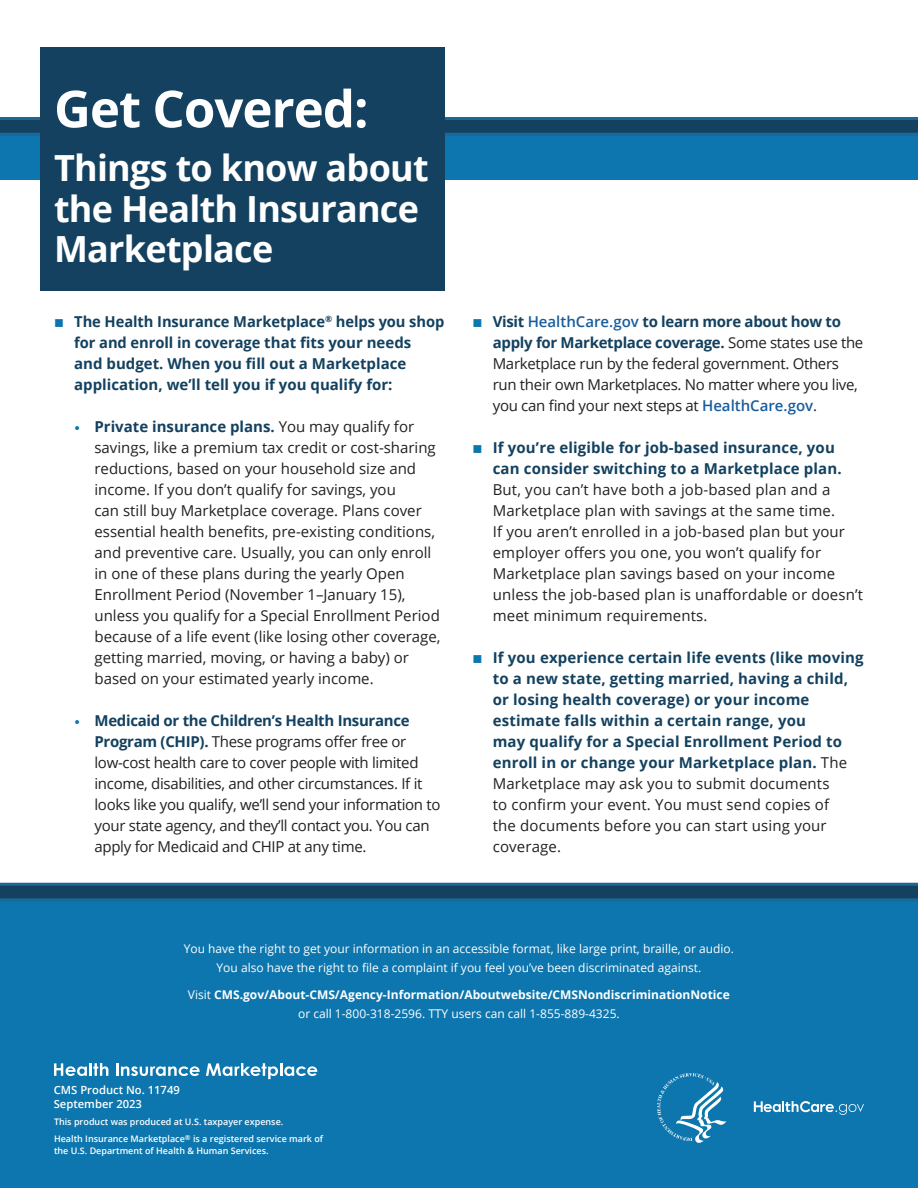
<style>
.page{position:relative;width:918px;height:1188px;background:#fff}
.page>*{position:absolute;margin:0;border:0;box-sizing:border-box;transform-origin:0 0}
.t1{font:700 51px "Open Sans";letter-spacing:-.02em;color:#fff}
.H2_-_BOX{font:700 36px/40.5px "Open Sans";letter-spacing:-.02em;color:#fff}
.t2{font:15px/21px "Open Sans";color:#231f20}
.t3{font:700 15px/21px "Open Sans";letter-spacing:.01em;color:#13415f}
.t4{font:15px/21px "Open Sans";letter-spacing:-.02em;color:#231f20}
.Disclaimer{font:12px/19.5px "Open Sans";color:#fff;text-align:center}
.Disclaimer-2{font:700 12px/19.5px "Open Sans";color:#fff;text-align:center}
.Product_Number___Date{font:600 11.25px "Open Sans";color:#fff}
.Taxpayer_Expense{font:600 9px/12px "Open Sans";color:#fff}
.s1{color:#0d76ae}
.s2{font-weight:700;color:#13415f}
.s3{font-weight:600;color:#175d9e}
.s4{font-weight:400;color:#231f20}
.s5{font-weight:400}
</style>
<div class="page">
<div style="left:0;top:890px;width:918px;height:298px;background:#0d76ae"></div>
<svg style="left:0;top:883px;width:918px;height:18px;background:#154c6e"></svg>
<svg style="left:54px;top:1063px;width:54px;height:13px"></svg>
<svg style="left:116px;top:1063px;width:84px;height:13px"></svg>
<svg style="left:206px;top:1063px;width:111px;height:16px"></svg>
<svg style="left:754px;top:1101px;width:110px;height:14px"></svg>
<svg style="left:657px;top:1073px;width:69px;height:70px"></svg>
<div style="left:0;top:118px;width:918px;height:62px;background:#0d76ae"></div>
<svg style="left:0;top:117px;width:918px;height:19px;background:#154e70"></svg>
<div style="left:40px;top:48px;width:406px;height:112px;background:#13415f"></div>
<div style="left:40px;top:113px;width:406px;height:178px;background:#13415f"></div>
<h1 class="t1" style="left:54px;top:73px;width:316px">Get Covered:</h1>
<h2 class="H2_-_BOX" style="left:54px;top:147px;width:376px">Things to know about the Health Insurance<br>Marketplace</h2>
<p class="t3" style="left:74px;top:311px;width:372px;text-indent:-20px"><span class="s1">■</span> The Health Insurance Marketplace<sup>®</sup> helps you shop for and enroll in coverage that fits your needs<br>and budget. When you fill out a Marketplace application, we’ll tell you if you qualify for:</p>
<p class="t2" style="left:94px;top:416px;width:348px;text-indent:-20px"><span class="s1">•</span> <span class="s2">Private insurance plans.</span> You may qualify for savings, like a premium tax credit or cost-sharing reductions, based on your household size and income. If you don’t qualify for savings, you<br>can still buy Marketplace coverage. Plans cover essential health benefits, pre-existing conditions, and preventive care. Usually, you can only enroll in one of these plans during the yearly Open Enrollment Period (November 1–January 15), unless you qualify for a Special Enrollment Period because of a life event (like losing other coverage, getting married, moving, or having a baby) or based on your estimated yearly income.</p>
<p class="t4" style="left:94px;top:710px;width:348px;text-indent:-20px"><span class="s1">•</span> <span class="s2">Medicaid or the Children’s Health Insurance Program (CHIP).</span> These programs offer free or low-cost health care to cover people with limited income, disabilities, and other circumstances. If it looks like you qualify, we’ll send your information to your state agency, and they’ll contact you. You can apply for Medicaid and CHIP at any time.</p>
<p class="t4" style="left:493px;top:311px;width:372px;text-indent:-20px"><span class="s1">■</span> <span class="s2">Visit</span> <span class="s3">HealthCare.gov</span> <span class="s2">to learn more about how to apply for Marketplace coverage.</span> Some states use the Marketplace run by the federal government. Others run their own Marketplaces. No matter where you live, you can find your next steps at <span class="s3">HealthCare.gov</span>.</p>
<p class="t2" style="left:493px;top:437px;width:372px;text-indent:-20px"><span class="s1">■</span> <span class="s2">If you’re eligible for job-based insurance, you can consider switching to a Marketplace plan.<br></span>But, you can’t have both a job-based plan and a Marketplace plan with savings at the same time.<br>If you aren’t enrolled in a job-based plan but your employer offers you one, you won’t qualify for Marketplace plan savings based on your income unless the job-based plan is unaffordable or doesn’t meet minimum requirements.</p>
<p class="t3" style="left:493px;top:647px;width:372px;text-indent:-20px"><span class="s1">■</span> If you experience certain life events (like moving to a new state, getting married, having a child, or losing health coverage) or your income estimate falls within a certain range, you<br>may qualify for a Special Enrollment Period to enroll in or change your Marketplace plan. <span class="s4">The Marketplace may ask you to submit documents<br>to confirm your event. You must send copies of<br>the documents before you can start using your coverage.</span></p>
<p class="Disclaimer" style="left:184px;top:939px;width:552px">You have the right to get your information in an accessible format, like large print, braille, or audio.<br>You also have the right to file a complaint if you feel you’ve been discriminated against.</p>
<p class="Disclaimer-2" style="left:188px;top:984px;width:543px"><span class="s5">Visit</span> CMS.gov/About-CMS/Agency-Information/Aboutwebsite/CMSNondiscriminationNotice <span class="s5">or call 1-800-318-2596. TTY users can call 1-855-889-4325.</span></p>
<p class="Product_Number___Date" style="left:54px;top:1082px;width:128px">CMS Product No. 11749</p>
<p class="Product_Number___Date" style="left:54px;top:1096px;width:90px">September 2023</p>
<p class="Taxpayer_Expense" style="left:54px;top:1116px;width:231px">This product was produced at U.S. taxpayer expense.</p>
<p class="Taxpayer_Expense" style="left:54px;top:1132px;width:271px">Health Insurance Marketplace<sup>®</sup> is a registered service mark of the U.S. Department of Health &amp; Human Services.</p>
</div>
